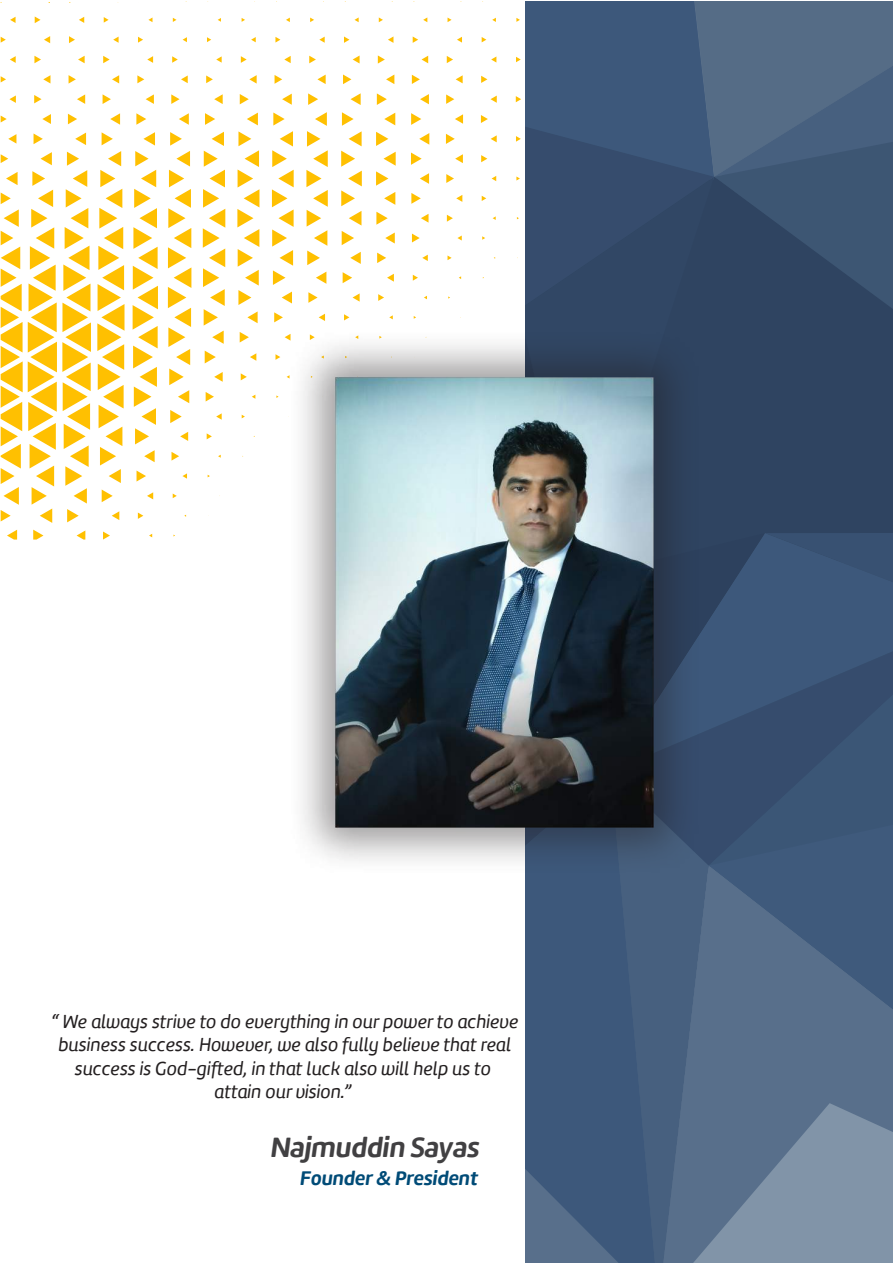
<style>
.page{position:relative;width:893px;height:1263px;background:#fff}
.page>*{position:absolute;margin:0;border:0;box-sizing:border-box;transform-origin:0 0}
.t1{font:28.8px "Amelia Rounded Bold Oblicua";color:#414042}
.t2{font:20.4px "Amelia Rounded Bold Oblicua";color:#004b77}
.t3{font:italic 19.5px/23.4px "Amelia Rounded";color:#231f20;text-align:center}
</style>
<div class="page">
<svg style="left:378px;top:294px;width:6px;height:4px"></svg>
<svg style="left:353px;top:293px;width:7px;height:5px"></svg>
<svg style="left:308px;top:292px;width:10px;height:6px"></svg>
<svg style="left:413px;top:275px;width:5px;height:6px"></svg>
<svg style="left:387px;top:274px;width:7px;height:8px"></svg>
<svg style="left:343px;top:272px;width:9px;height:11px"></svg>
<svg style="left:316px;top:272px;width:10px;height:12px"></svg>
<svg style="left:282px;top:292px;width:10px;height:6px"></svg>
<svg style="left:250px;top:353px;width:6px;height:8px"></svg>
<svg style="left:241px;top:373px;width:6px;height:7px"></svg>
<svg style="left:447px;top:255px;width:5px;height:5px"></svg>
<svg style="left:422px;top:255px;width:6px;height:6px"></svg>
<svg style="left:377px;top:253px;width:9px;height:10px"></svg>
<svg style="left:350px;top:252px;width:11px;height:12px"></svg>
<svg style="left:247px;top:311px;width:11px;height:12px"></svg>
<svg style="left:240px;top:332px;width:9px;height:10px"></svg>
<svg style="left:214px;top:372px;width:9px;height:10px"></svg>
<svg style="left:206px;top:392px;width:8px;height:9px"></svg>
<svg style="left:216px;top:413px;width:6px;height:7px"></svg>
<svg style="left:457px;top:236px;width:5px;height:4px"></svg>
<svg style="left:412px;top:234px;width:8px;height:8px"></svg>
<svg style="left:385px;top:233px;width:10px;height:10px"></svg>
<svg style="left:205px;top:351px;width:11px;height:12px"></svg>
<svg style="left:207px;top:433px;width:5px;height:6px"></svg>
<svg style="left:447px;top:215px;width:6px;height:7px"></svg>
<svg style="left:421px;top:214px;width:8px;height:9px"></svg>
<svg style="left:376px;top:212px;width:12px;height:13px"></svg>
<svg style="left:170px;top:410px;width:12px;height:13px"></svg>
<svg style="left:180px;top:432px;width:8px;height:9px"></svg>
<svg style="left:482px;top:196px;width:4px;height:5px"></svg>
<svg style="left:456px;top:195px;width:6px;height:7px"></svg>
<svg style="left:411px;top:193px;width:10px;height:11px"></svg>
<svg style="left:384px;top:192px;width:11px;height:13px"></svg>
<svg style="left:172px;top:452px;width:7px;height:9px"></svg>
<svg style="left:182px;top:473px;width:5px;height:6px"></svg>
<svg style="left:492px;top:176px;width:4px;height:5px"></svg>
<svg style="left:446px;top:174px;width:8px;height:9px"></svg>
<svg style="left:420px;top:173px;width:9px;height:11px"></svg>
<svg style="left:144px;top:450px;width:11px;height:12px"></svg>
<svg style="left:173px;top:493px;width:4px;height:5px"></svg>
<svg style="left:481px;top:155px;width:6px;height:7px"></svg>
<svg style="left:455px;top:154px;width:8px;height:9px"></svg>
<svg style="left:411px;top:153px;width:11px;height:12px"></svg>
<svg style="left:376px;top:152px;width:20px;height:34px"></svg>
<svg style="left:137px;top:471px;width:9px;height:10px"></svg>
<svg style="left:147px;top:492px;width:6px;height:7px"></svg>
<svg style="left:491px;top:135px;width:6px;height:7px"></svg>
<svg style="left:446px;top:134px;width:9px;height:10px"></svg>
<svg style="left:419px;top:133px;width:10px;height:12px"></svg>
<svg style="left:376px;top:132px;width:12px;height:14px"></svg>
<svg style="left:237px;top:131px;width:22px;height:174px"></svg>
<svg style="left:203px;top:132px;width:22px;height:212px"></svg>
<svg style="left:138px;top:512px;width:5px;height:7px"></svg>
<svg style="left:481px;top:115px;width:7px;height:8px"></svg>
<svg style="left:455px;top:114px;width:8px;height:10px"></svg>
<svg style="left:411px;top:113px;width:10px;height:12px"></svg>
<svg style="left:384px;top:113px;width:11px;height:12px"></svg>
<svg style="left:341px;top:112px;width:21px;height:133px"></svg>
<svg style="left:306px;top:112px;width:22px;height:153px"></svg>
<svg style="left:272px;top:112px;width:22px;height:173px"></svg>
<svg style="left:247px;top:113px;width:11px;height:12px"></svg>
<svg style="left:205px;top:113px;width:10px;height:12px"></svg>
<svg style="left:102px;top:489px;width:11px;height:13px"></svg>
<svg style="left:112px;top:511px;width:7px;height:9px"></svg>
<svg style="left:490px;top:96px;width:7px;height:7px"></svg>
<svg style="left:446px;top:94px;width:8px;height:10px"></svg>
<svg style="left:420px;top:94px;width:9px;height:10px"></svg>
<svg style="left:377px;top:93px;width:10px;height:12px"></svg>
<svg style="left:350px;top:93px;width:11px;height:12px"></svg>
<svg style="left:308px;top:93px;width:10px;height:12px"></svg>
<svg style="left:282px;top:94px;width:10px;height:11px"></svg>
<svg style="left:240px;top:94px;width:9px;height:10px"></svg>
<svg style="left:214px;top:94px;width:9px;height:10px"></svg>
<svg style="left:179px;top:113px;width:10px;height:12px"></svg>
<svg style="left:168px;top:132px;width:23px;height:271px"></svg>
<svg style="left:103px;top:531px;width:7px;height:9px"></svg>
<svg style="left:481px;top:76px;width:6px;height:7px"></svg>
<svg style="left:456px;top:75px;width:7px;height:8px"></svg>
<svg style="left:412px;top:75px;width:8px;height:9px"></svg>
<svg style="left:386px;top:75px;width:8px;height:9px"></svg>
<svg style="left:343px;top:75px;width:8px;height:9px"></svg>
<svg style="left:317px;top:75px;width:9px;height:9px"></svg>
<svg style="left:275px;top:75px;width:7px;height:9px"></svg>
<svg style="left:249px;top:75px;width:8px;height:9px"></svg>
<svg style="left:206px;top:75px;width:7px;height:8px"></svg>
<svg style="left:181px;top:75px;width:7px;height:8px"></svg>
<svg style="left:171px;top:94px;width:9px;height:10px"></svg>
<svg style="left:133px;top:132px;width:25px;height:312px"></svg>
<svg style="left:77px;top:530px;width:8px;height:10px"></svg>
<svg style="left:491px;top:56px;width:5px;height:7px"></svg>
<svg style="left:447px;top:56px;width:6px;height:7px"></svg>
<svg style="left:422px;top:56px;width:6px;height:7px"></svg>
<svg style="left:378px;top:55px;width:7px;height:9px"></svg>
<svg style="left:353px;top:56px;width:7px;height:8px"></svg>
<svg style="left:309px;top:56px;width:7px;height:7px"></svg>
<svg style="left:284px;top:56px;width:7px;height:7px"></svg>
<svg style="left:241px;top:56px;width:6px;height:7px"></svg>
<svg style="left:216px;top:56px;width:6px;height:7px"></svg>
<svg style="left:172px;top:56px;width:6px;height:7px"></svg>
<svg style="left:146px;top:94px;width:8px;height:10px"></svg>
<svg style="left:136px;top:113px;width:10px;height:12px"></svg>
<svg style="left:97px;top:151px;width:27px;height:332px"></svg>
<svg style="left:482px;top:37px;width:4px;height:5px"></svg>
<svg style="left:457px;top:37px;width:5px;height:6px"></svg>
<svg style="left:413px;top:36px;width:5px;height:7px"></svg>
<svg style="left:388px;top:36px;width:5px;height:7px"></svg>
<svg style="left:344px;top:37px;width:5px;height:6px"></svg>
<svg style="left:319px;top:37px;width:6px;height:6px"></svg>
<svg style="left:275px;top:37px;width:5px;height:6px"></svg>
<svg style="left:251px;top:37px;width:5px;height:5px"></svg>
<svg style="left:207px;top:37px;width:4px;height:5px"></svg>
<svg style="left:183px;top:37px;width:4px;height:5px"></svg>
<svg style="left:147px;top:56px;width:6px;height:7px"></svg>
<svg style="left:137px;top:75px;width:7px;height:8px"></svg>
<svg style="left:110px;top:113px;width:10px;height:12px"></svg>
<svg style="left:102px;top:132px;width:11px;height:13px"></svg>
<svg style="left:33px;top:530px;width:10px;height:10px"></svg>
<svg style="left:492px;top:18px;width:4px;height:4px"></svg>
<svg style="left:423px;top:17px;width:4px;height:5px"></svg>
<svg style="left:379px;top:17px;width:4px;height:5px"></svg>
<svg style="left:354px;top:17px;width:5px;height:5px"></svg>
<svg style="left:310px;top:18px;width:4px;height:4px"></svg>
<svg style="left:286px;top:18px;width:4px;height:4px"></svg>
<svg style="left:138px;top:37px;width:5px;height:6px"></svg>
<svg style="left:112px;top:75px;width:7px;height:8px"></svg>
<svg style="left:103px;top:94px;width:8px;height:10px"></svg>
<svg style="left:75px;top:133px;width:11px;height:12px"></svg>
<svg style="left:7px;top:530px;width:10px;height:10px"></svg>
<svg style="left:113px;top:37px;width:6px;height:6px"></svg>
<svg style="left:103px;top:56px;width:7px;height:7px"></svg>
<svg style="left:77px;top:94px;width:8px;height:10px"></svg>
<svg style="left:68px;top:114px;width:9px;height:10px"></svg>
<svg style="left:104px;top:17px;width:5px;height:6px"></svg>
<svg style="left:78px;top:56px;width:7px;height:7px"></svg>
<svg style="left:69px;top:75px;width:7px;height:9px"></svg>
<svg style="left:42px;top:114px;width:9px;height:10px"></svg>
<svg style="left:34px;top:133px;width:9px;height:11px"></svg>
<svg style="left:79px;top:17px;width:5px;height:6px"></svg>
<svg style="left:69px;top:36px;width:6px;height:7px"></svg>
<svg style="left:43px;top:75px;width:7px;height:8px"></svg>
<svg style="left:34px;top:95px;width:8px;height:8px"></svg>
<svg style="left:8px;top:134px;width:8px;height:10px"></svg>
<svg style="left:1px;top:152px;width:90px;height:371px"></svg>
<svg style="left:44px;top:36px;width:6px;height:7px"></svg>
<svg style="left:34px;top:56px;width:7px;height:7px"></svg>
<svg style="left:9px;top:95px;width:7px;height:8px"></svg>
<svg style="left:1px;top:116px;width:6px;height:6px"></svg>
<svg style="left:35px;top:17px;width:6px;height:6px"></svg>
<svg style="left:10px;top:56px;width:6px;height:7px"></svg>
<svg style="left:1px;top:76px;width:5px;height:6px"></svg>
<svg style="left:10px;top:17px;width:6px;height:6px"></svg>
<svg style="left:1px;top:37px;width:5px;height:6px"></svg>
<svg style="left:515px;top:2px;width:378px;height:1261px"></svg>
<img style="left:274px;top:298px;width:457px;height:628px">
<p class="t3" style="left:51px;top:1010px;width:469px">“ We always strive to do everything in our power to achieve business success. However, we also fully believe that real success is God-gifted, in that luck also will help us to attain our vision.”</p>
<h1 class="t1" style="left:271px;top:1129px;width:211px">Najmuddin Sayas</h1>
<p class="t2" style="left:300px;top:1165px;width:179px">Founder &amp; President</p>
</div>
